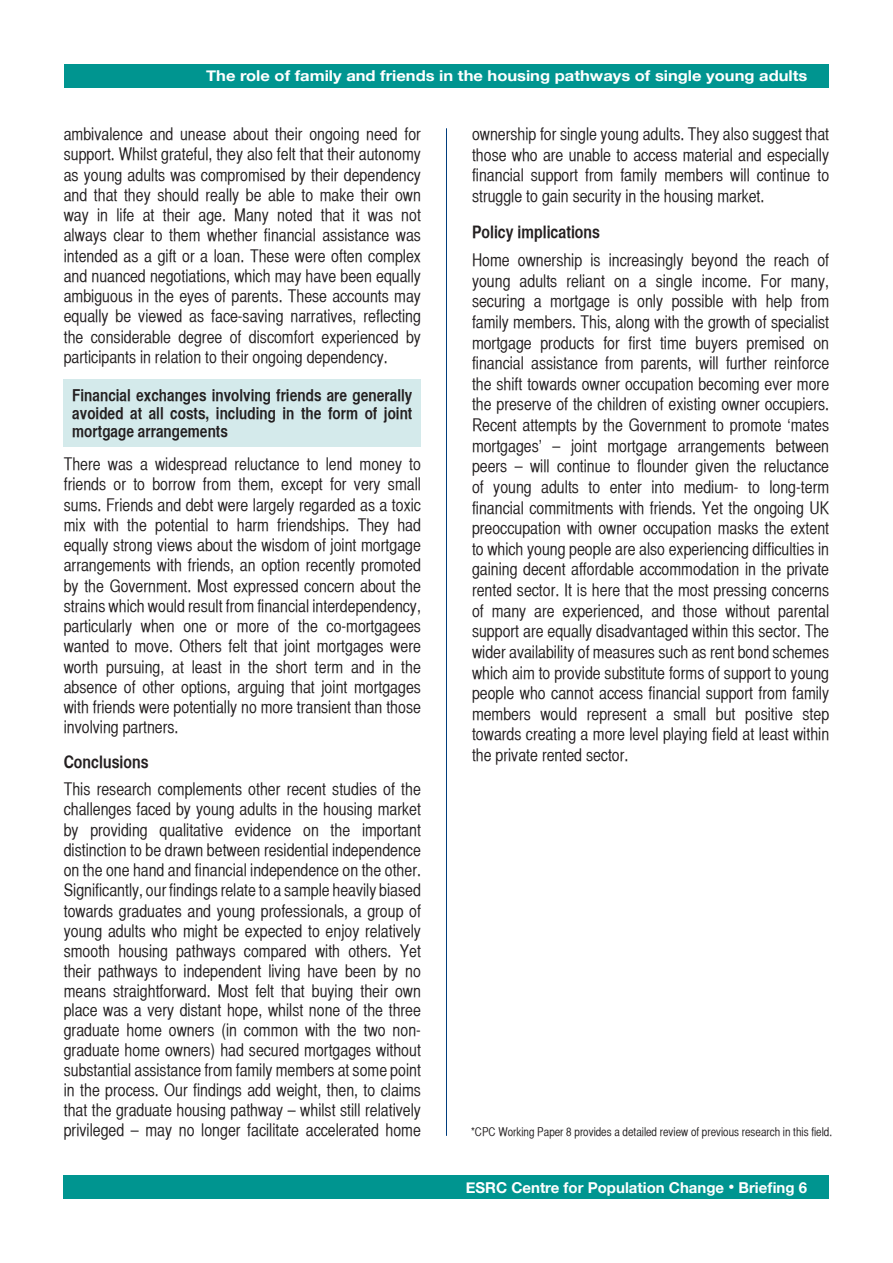
<style>
.page{position:relative;width:893px;height:1263px;background:#fff}
.page>*{position:absolute;margin:0;border:0;box-sizing:border-box;transform-origin:0 0}
.t1{font:17.25px/20.7px "Helvetica CY Plain";color:#231f20;text-align:justify}
.t2{font:17.25px "Helvetica CY Bold";color:#231f20}
.t3{font:16.5px/18px "Helvetica CY Bold";color:#231f20;text-align:justify}
.t4{font:700 15px "Helvetica Neue";color:#fff;scale:1.1 1}
.t5{font:700 15px "Helvetica Neue";color:#fff}
.t6{font:12px "Helvetica CY Plain";color:#231f20}
.s1{font-size:12px}
</style>
<div class="page">
<div style="left:64px;top:380px;width:357px;height:67px;background:#d4eaeb"></div>
<div style="left:64px;top:1175px;width:765px;height:24px;background:#009590"></div>
<div style="left:64px;top:64px;width:764px;height:23px;background:#009590"></div>
<hr style="left:446px;top:128px;width:1px;height:1008px;background:#013d7d">
<p class="t4" style="left:206px;top:62px;width:548px">The role of family and friends in the housing pathways of single young adults</p>
<p class="t1" style="left:64px;top:124px;width:359px;line-height:20.2px">ambivalence and unease about their ongoing need for support. Whilst grateful, they also felt that their autonomy as young adults was compromised by their dependency and that they should really be able to make their own way in life at their age. Many noted that it was not always clear to them whether financial assistance was intended as a gift or a loan. These were often complex and nuanced negotiations, which may have been equally ambiguous in the eyes of parents. These accounts may equally be viewed as face-saving narratives, reflecting the considerable degree of discomfort experienced by participants in relation to their ongoing dependency.</p>
<p class="t3" style="left:72px;top:386px;width:342px">Financial exchanges involving friends are generally avoided at all costs, including in the form of joint mortgage arrangements</p>
<p class="t1" style="left:64px;top:454px;width:359px;line-height:20.2px">There was a widespread reluctance to lend money to friends or to borrow from them, except for very small sums. Friends and debt were largely regarded as a toxic mix with the potential to harm friendships. They had equally strong views about the wisdom of joint mortgage arrangements with friends, an option recently promoted by the Government. Most expressed concern about the strains which would result from financial interdependency, particularly when one or more of the co-mortgagees wanted to move. Others felt that joint mortgages were worth pursuing, at least in the short term and in the absence of other options, arguing that joint mortgages with friends were potentially no more transient than those involving partners.</p>
<p class="t2" style="left:64px;top:751px;width:86px">Conclusions</p>
<p class="t1" style="left:64px;top:779px;width:359px;line-height:20.1px">This research complements other recent studies of the challenges faced by young adults in the housing market by providing qualitative evidence on the important distinction to be drawn between residential independence on the one hand and financial independence on the other.<br>Significantly, our findings relate to a sample heavily biased towards graduates and young professionals, a group of young adults who might be expected to enjoy relatively smooth housing pathways compared with others. Yet their pathways to independent living have been by no means straightforward. Most felt that buying their own place was a very distant hope, whilst none of the three graduate home owners (in common with the two non&shy;graduate home owners) had secured mortgages without substantial assistance from family members at some point in the process. Our findings add weight, then, to claims that the graduate housing pathway – whilst still relatively privileged – may no longer facilitate accelerated home</p>
<p class="t1" style="left:472px;top:124px;width:359px">ownership for single young adults. They also suggest that those who are unable to access material and especially financial support from family members will continue to struggle to gain security in the housing market.</p>
<p class="t2" style="left:472px;top:221px;width:130px">Policy implications</p>
<p class="t1" style="left:472px;top:250px;width:359px">Home ownership is increasingly beyond the reach of young adults reliant on a single income. For many, securing a mortgage is only possible with help from family members. This, along with the growth of specialist mortgage products for first time buyers premised on financial assistance from parents, will further reinforce the shift towards owner occupation becoming ever more the preserve of the children of existing owner occupiers.<br>Recent attempts by the Government to promote ‘mates mortgages’ – joint mortgage arrangements between peers – will continue to flounder given the reluctance of young adults to enter into medium- to long-term financial commitments with friends. Yet the ongoing UK preoccupation with owner occupation masks the extent to which young people are also experiencing difficulties in gaining decent affordable accommodation in the private rented sector. It is here that the most pressing concerns of many are experienced, and those without parental support are equally disadvantaged within this sector. The wider availability of measures such as rent bond schemes which aim to provide substitute forms of support to young people who cannot access financial support from family members would represent a small but positive step towards creating a more level playing field at least within the private rented sector.</p>
<p class="t6" style="left:471px;top:1125px;width:362px">*CPC Working Paper 8 provides a detailed review of previous research in this field.</p>
<p class="t5" style="left:466px;top:1174px;width:343px">ESRC Centre for Population Change <span class="s1">•</span> Briefing 6</p>
</div>
